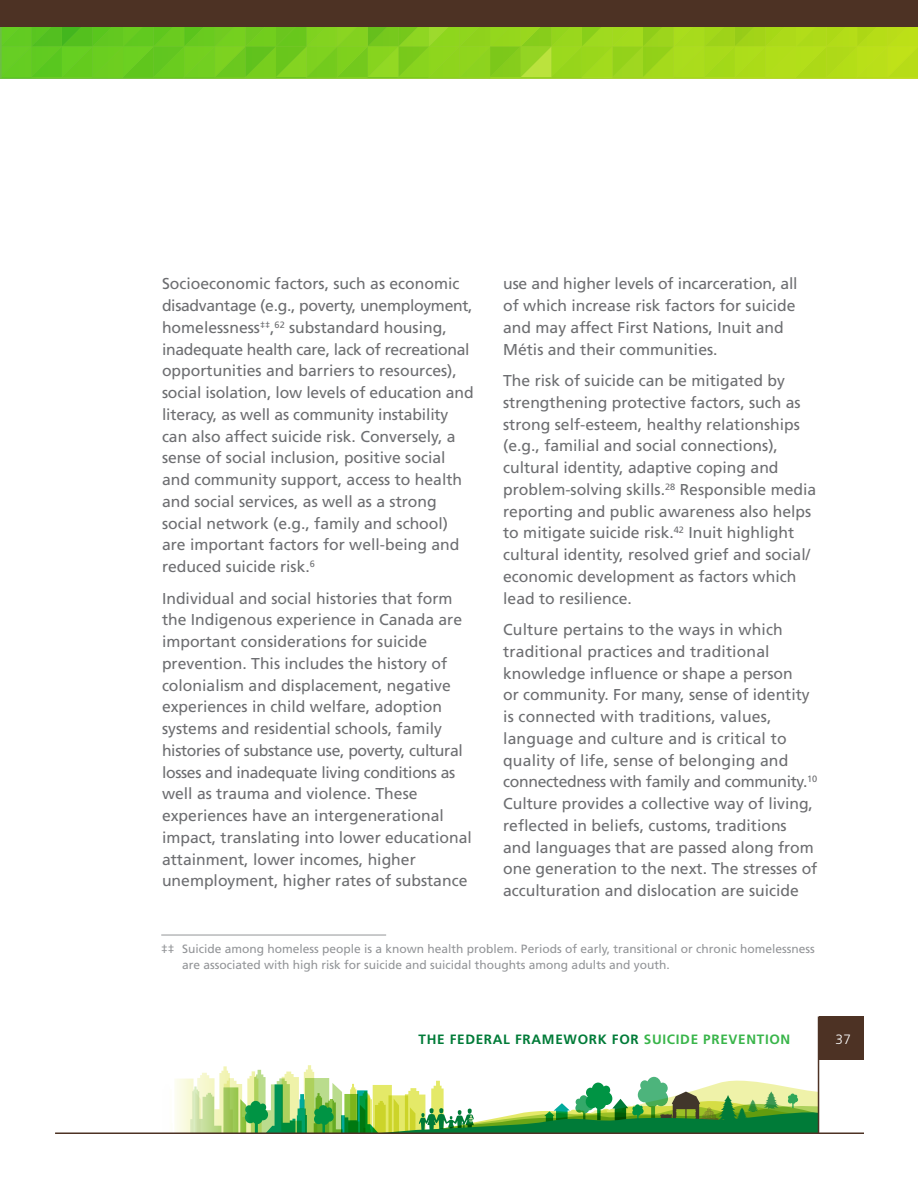
<style>
.page{position:relative;width:918px;height:1188px;background:#fff}
.page>*{position:absolute;margin:0;border:0;box-sizing:border-box;transform-origin:0 0}
.Body{font:15.75px/21.8px "Frutiger LT Std";color:#6d6e71}
.t1{font:700 13.5px "Frutiger LT Std";letter-spacing:.05em;color:#007b38}
.t2{font:300 13.5px "Frutiger LT Std";color:#fff}
.Footnote{font:12px/15.8px "Frutiger LT Std";color:#939598}
.s1{color:#39b54a}
</style>
<div class="page">
<hr style="left:0;top:0;width:1px;height:78px;background:#6dbe45">
<svg style="left:2px;top:27px;width:916px;height:51px;background:#8ad21d"></svg>
<div style="left:0;top:0;width:918px;height:27px;background:#4d3224"></div>
<div style="left:819px;top:1017px;width:45px;height:43px;background:#4d3224"></div>
<svg style="left:175px;top:1065px;width:643px;height:67px"></svg>
<hr style="left:818px;top:1016px;width:1px;height:117px;background:#4d3224">
<hr style="left:55px;top:1132px;width:809px;height:2px;background:#4d3224">
<hr style="left:161px;top:935px;width:225px;height:1px;background:#939598">
<p class="Body" style="left:162px;top:273px;width:313px">Socioeconomic factors, such as economic disadvantage (e.g., poverty, unemployment, homelessness<sup>‡‡</sup>,<sup>62</sup> substandard housing, inadequate health care, lack of recreational opportunities and barriers to resources), social isolation, low levels of education and literacy, as well as community instability can also affect suicide risk. Conversely, a sense of social inclusion, positive social and community support, access to health and social services, as well as a strong social network (e.g., family and school) are important factors for well-being and reduced suicide risk.<sup>6</sup></p>
<p class="Body" style="left:162px;top:587px;width:311px">Individual and social histories that form the Indigenous experience in Canada are important considerations for suicide prevention. This includes the history of colonialism and displacement, negative experiences in child welfare, adoption systems and residential schools, family histories of substance use, poverty, cultural losses and inadequate living conditions as well as trauma and violence. These experiences have an intergenerational impact, translating into lower educational attainment, lower incomes, higher unemployment, higher rates of substance</p>
<p class="Body" style="left:503px;top:273px;width:296px">use and higher levels of incarceration, all of which increase risk factors for suicide and may affect First Nations, Inuit and Métis and their communities.</p>
<p class="Body" style="left:503px;top:370px;width:315px">The risk of suicide can be mitigated by strengthening protective factors, such as strong self-esteem, healthy relationships (e.g., familial and social connections), cultural identity, adaptive coping and problem-solving skills.<sup>28</sup> Responsible media reporting and public awareness also helps to mitigate suicide risk.<sup>42</sup> Inuit highlight cultural identity, resolved grief and social/ economic development as factors which lead to resilience.</p>
<p class="Body" style="left:503px;top:619px;width:316px">Culture pertains to the ways in which traditional practices and traditional knowledge influence or shape a person<br>or community. For many, sense of identity is connected with traditions, values, language and culture and is critical to quality of life, sense of belonging and connectedness with family and community.<sup>10<br></sup>Culture provides a collective way of living, reflected in beliefs, customs, traditions and languages that are passed along from one generation to the next. The stresses of acculturation and dislocation are suicide</p>
<p class="Footnote" style="left:182px;top:941px;width:634px;text-indent:-21px">‡‡ Suicide among homeless people is a known health problem. Periods of early, transitional or chronic homelessness are associated with high risk for suicide and suicidal thoughts among adults and youth.</p>
<p class="t1" style="left:419px;top:1031px;width:373px">THE FEDERAL FRAMEWORK FOR <span class="s1">SUICIDE PREVENTION</span></p>
<p class="t2" style="left:835px;top:1031px;width:17px">37</p>
</div>
